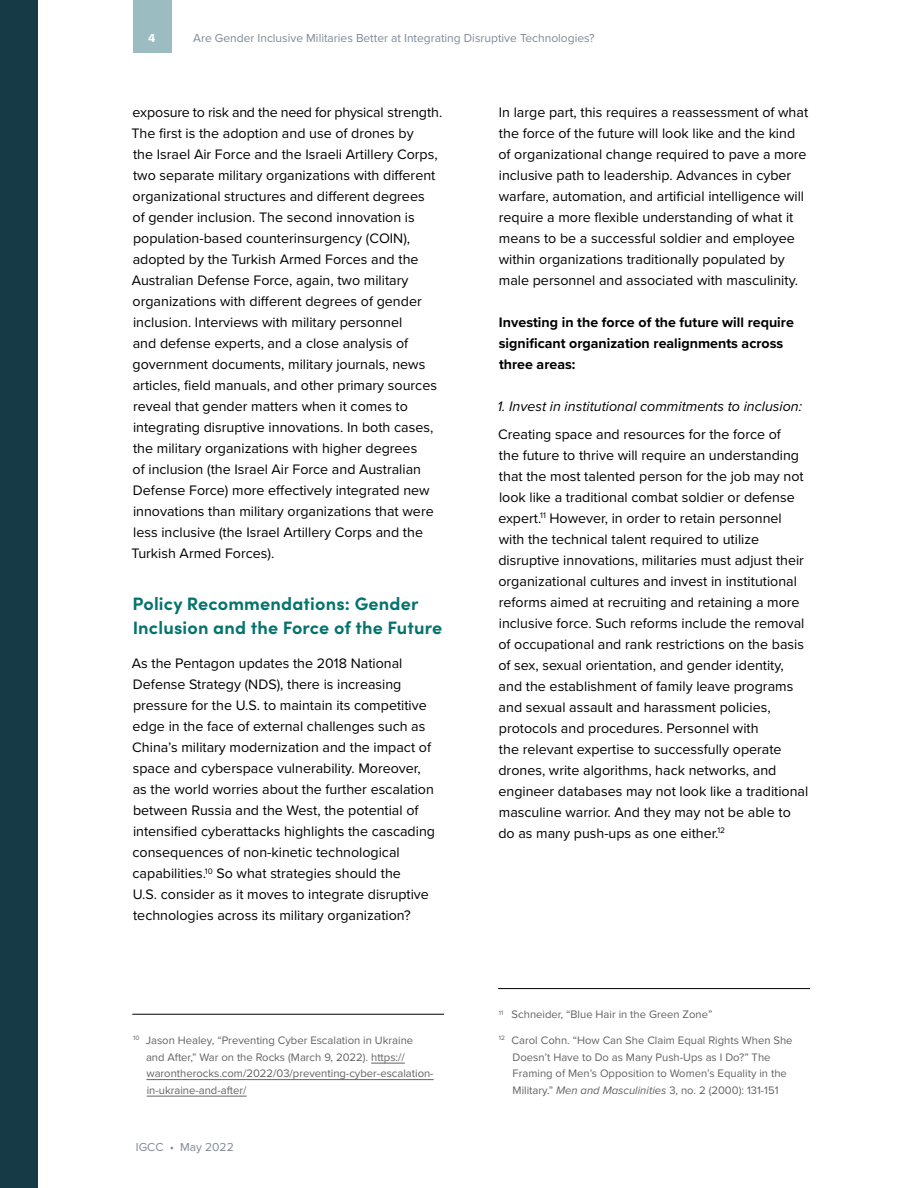
<style>
.page{position:relative;width:918px;height:1188px;background:#fff}
.page>*{position:absolute;margin:0;border:0;box-sizing:border-box;transform-origin:0 0}
.t1{font:700 18px/24px "Sofia Pro";letter-spacing:.01em;color:#04736e}
.t2{font:14.25px/21px "Proxima Nova";color:#000}
.t3{font:700 14.25px/21px "Proxima Nova";color:#000}
.t4{font:italic 14.25px "Proxima Nova";color:#000}
.t5{font:12px "Proxima Nova";color:#808995}
.t6{font:700 12px "Proxima Nova";color:#fff}
.t7{font:11.25px/16.5px "Proxima Nova";color:#646363}
.s1{font-style:italic}
</style>
<div class="page">
<div style="left:133px;top:0;width:38px;height:53px;background:#9bbdc2"></div>
<div style="left:0;top:0;width:38px;height:1188px;background:#163b47"></div>
<hr style="left:132px;top:1014px;width:312px;height:1px;background:#000">
<hr style="left:371px;top:1063px;width:34px;height:1px;background:#646363">
<hr style="left:146px;top:1079px;width:288px;height:1px;background:#646363">
<hr style="left:147px;top:1096px;width:100px;height:1px;background:#646363">
<hr style="left:498px;top:988px;width:312px;height:1px;background:#000">
<p class="t6" style="left:148px;top:29px;width:9px">4</p>
<p class="t5" style="left:193px;top:29px;width:403px">Are Gender Inclusive Militaries Better at Integrating Disruptive Technologies?</p>
<p class="t2" style="left:131px;top:101px;width:312px">exposure to risk and the need for physical strength.<br>The first is the adoption and use of drones by<br>the Israel Air Force and the Israeli Artillery Corps, two separate military organizations with different organizational structures and different degrees<br>of gender inclusion. The second innovation is population-based counterinsurgency (COIN), adopted by the Turkish Armed Forces and the Australian Defense Force, again, two military organizations with different degrees of gender inclusion. Interviews with military personnel<br>and defense experts, and a close analysis of government documents, military journals, news articles, field manuals, and other primary sources reveal that gender matters when it comes to integrating disruptive innovations. In both cases, the military organizations with higher degrees<br>of inclusion (the Israel Air Force and Australian Defense Force) more effectively integrated new innovations than military organizations that were less inclusive (the Israel Artillery Corps and the Turkish Armed Forces).</p>
<p class="t1" style="left:133px;top:590px;width:311px">Policy Recommendations: Gender<br>Inclusion and the Force of the Future</p>
<p class="t2" style="left:132px;top:652px;width:305px">As the Pentagon updates the 2018 National Defense Strategy (NDS), there is increasing pressure for the U.S. to maintain its competitive edge in the face of external challenges such as China’s military modernization and the impact of space and cyberspace vulnerability. Moreover, as the world worries about the further escalation between Russia and the West, the potential of intensified cyberattacks highlights the cascading consequences of non-kinetic technological capabilities.<sup>10</sup> So what strategies should the<br>U.S. consider as it moves to integrate disruptive technologies across its military organization?</p>
<p class="t7" style="left:146px;top:1032px;width:289px;text-indent:-13px"><sup>10</sup> Jason Healey, “Preventing Cyber Escalation in Ukraine and After,” War on the Rocks (March 9, 2022). https:// warontherocks.com/2022/03/preventing-cyber-escalation&shy;in-ukraine-and-after/</p>
<p class="t5" style="left:136px;top:1139px;width:99px">IGCC • May 2022</p>
<p class="t2" style="left:498px;top:101px;width:311px">In large part, this requires a reassessment of what the force of the future will look like and the kind of organizational change required to pave a more inclusive path to leadership. Advances in cyber warfare, automation, and artificial intelligence will require a more flexible understanding of what it means to be a successful soldier and employee within organizations traditionally populated by male personnel and associated with masculinity.</p>
<p class="t3" style="left:499px;top:312px;width:297px">Investing in the force of the future will require significant organization realignments across three areas:</p>
<p class="t4" style="left:497px;top:396px;width:306px">1. Invest in institutional commitments to inclusion:</p>
<p class="t2" style="left:498px;top:423px;width:312px">Creating space and resources for the force of<br>the future to thrive will require an understanding that the most talented person for the job may not look like a traditional combat soldier or defense expert.<sup>11</sup> However, in order to retain personnel with the technical talent required to utilize disruptive innovations, militaries must adjust their organizational cultures and invest in institutional reforms aimed at recruiting and retaining a more inclusive force. Such reforms include the removal of occupational and rank restrictions on the basis of sex, sexual orientation, and gender identity, and the establishment of family leave programs and sexual assault and harassment policies, protocols and procedures. Personnel with<br>the relevant expertise to successfully operate drones, write algorithms, hack networks, and engineer databases may not look like a traditional masculine warrior. And they may not be able to do as many push-ups as one either.<sup>12</sup></p>
<p class="t7" style="left:499px;top:1006px;width:215px"><sup>11</sup> Schneider, “Blue Hair in the Green Zone”</p>
<p class="t7" style="left:513px;top:1032px;width:282px;text-indent:-14px"><sup>12</sup> Carol Cohn. “How Can She Claim Equal Rights When She Doesn’t Have to Do as Many Push-Ups as I Do?” The Framing of Men’s Opposition to Women’s Equality in the Military.” <span class="s1">Men and Masculinities</span> 3, no. 2 (2000): 131-151</p>
</div>
